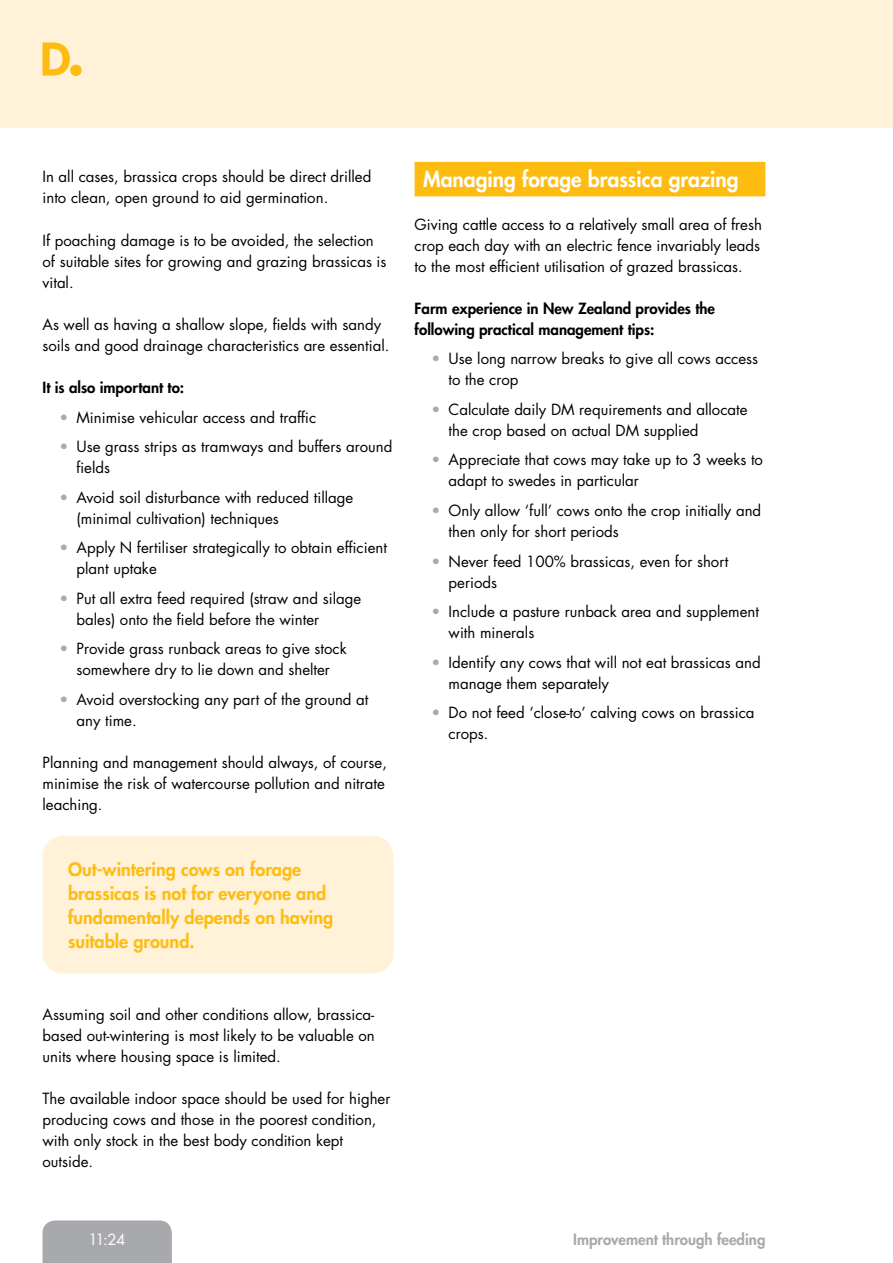
<style>
.page{position:relative;width:893px;height:1263px;background:#fff}
.page>*{position:absolute;margin:0;border:0;box-sizing:border-box;transform-origin:0 0}
.t1{font:800 21px "Futura Std";color:#fff}
.t2{font:800 18px/24px "Futura Std";color:#febc11}
.t3{font:15px/21px "Futura Std";color:#000}
.t4{font:800 15px/21px "Futura Std";color:#000}
.t5{font:800 15px "Futura Std";color:#a7a9ac}
.t6{font:15px "Futura Std";color:#fff}
.s1{color:#a7a9ac}
</style>
<div class="page">
<div style="left:0;top:0;width:893px;height:128px;background:#fff2d9"></div>
<svg style="left:43px;top:43px;width:27px;height:33px"></svg>
<div style="left:70px;top:65px;width:12px;height:11px;background:#febc11;border-radius:50%"></div>
<div style="left:43px;top:1220px;width:129px;height:43px;background:#a7a9ac"></div>
<div style="left:43px;top:836px;width:350px;height:137px;background:#fff2d9;border-radius:21px"></div>
<div style="left:415px;top:162px;width:350px;height:34px;background:#febc11"></div>
<p class="t3" style="left:43px;top:167px;width:330px">In all cases, brassica crops should be direct drilled into clean, open ground to aid germination.</p>
<p class="t3" style="left:43px;top:230px;width:346px">If poaching damage is to be avoided, the selection of suitable sites for growing and grazing brassicas is vital.</p>
<p class="t3" style="left:43px;top:314px;width:348px">As well as having a shallow slope, fields with sandy soils and good drainage characteristics are essential.</p>
<p class="t4" style="left:43px;top:377px;width:143px">It is also important to:</p>
<p class="t3" style="left:60px;top:407px;width:258px"><span class="s1">•</span> Minimise vehicular access and traffic</p>
<p class="t3" style="left:77px;top:436px;width:317px;text-indent:-17px"><span class="s1">•</span> Use grass strips as tramways and buffers around fields</p>
<p class="t3" style="left:77px;top:487px;width:278px;text-indent:-17px"><span class="s1">•</span> Avoid soil disturbance with reduced tillage (minimal cultivation) techniques</p>
<p class="t3" style="left:77px;top:537px;width:312px;text-indent:-17px"><span class="s1">•</span> Apply N fertiliser strategically to obtain efficient plant uptake</p>
<p class="t3" style="left:77px;top:588px;width:286px;text-indent:-17px"><span class="s1">•</span> Put all extra feed required (straw and silage bales) onto the field before the winter</p>
<p class="t3" style="left:60px;top:638px;width:289px;text-align:center"><span class="s1">•</span> Provide grass runback areas to give stock somewhere dry to lie down and shelter</p>
<p class="t3" style="left:77px;top:689px;width:293px;text-indent:-17px"><span class="s1">•</span> Avoid overstocking any part of the ground at any time.</p>
<p class="t3" style="left:43px;top:752px;width:346px">Planning and management should always, of course, minimise the risk of watercourse pollution and nitrate leaching.</p>
<p class="t2" style="left:68px;top:857px;width:267px">Out-wintering cows on forage brassicas is not for everyone and fundamentally depends on having suitable ground.</p>
<p class="t3" style="left:43px;top:1004px;width:334px;text-align:justify">Assuming soil and other conditions allow, brassica&shy;based out-wintering is most likely to be valuable on units where housing space is limited.</p>
<p class="t3" style="left:43px;top:1088px;width:349px">The available indoor space should be used for higher producing cows and those in the poorest condition, with only stock in the best body condition kept outside.</p>
<h1 class="t1" style="left:423px;top:166px;width:317px">Managing forage brassica grazing</h1>
<p class="t3" style="left:415px;top:214px;width:349px;text-align:justify">Giving cattle access to a relatively small area of fresh crop each day with an electric fence invariably leads to the most efficient utilisation of grazed brassicas.</p>
<p class="t4" style="left:415px;top:298px;width:302px">Farm experience in New Zealand provides the following practical management tips:</p>
<p class="t3" style="left:449px;top:349px;width:311px;text-indent:-17px"><span class="s1">•</span> Use long narrow breaks to give all cows access to the crop</p>
<p class="t3" style="left:449px;top:399px;width:300px;text-indent:-17px"><span class="s1">•</span> Calculate daily DM requirements and allocate the crop based on actual DM supplied</p>
<p class="t3" style="left:449px;top:450px;width:316px;text-indent:-17px"><span class="s1">•</span> Appreciate that cows may take up to 3 weeks to adapt to swedes in particular</p>
<p class="t3" style="left:449px;top:500px;width:314px;text-indent:-17px"><span class="s1">•</span> Only allow ‘full’ cows onto the crop initially and then only for short periods</p>
<p class="t3" style="left:449px;top:551px;width:281px;text-indent:-17px"><span class="s1">•</span> Never feed 100% brassicas, even for short periods</p>
<p class="t3" style="left:449px;top:601px;width:312px;text-indent:-17px"><span class="s1">•</span> Include a pasture runback area and supplement with minerals</p>
<p class="t3" style="left:449px;top:652px;width:314px;text-indent:-17px"><span class="s1">•</span> Identify any cows that will not eat brassicas and manage them separately</p>
<p class="t3" style="left:449px;top:702px;width:307px;text-indent:-17px"><span class="s1">•</span> Do not feed ‘close-to’ calving cows on brassica crops.</p>
<p class="t6" style="left:89px;top:1229px;width:39px">11:24</p>
<p class="t5" style="left:573px;top:1229px;width:194px">Improvement through feeding</p>
</div>
